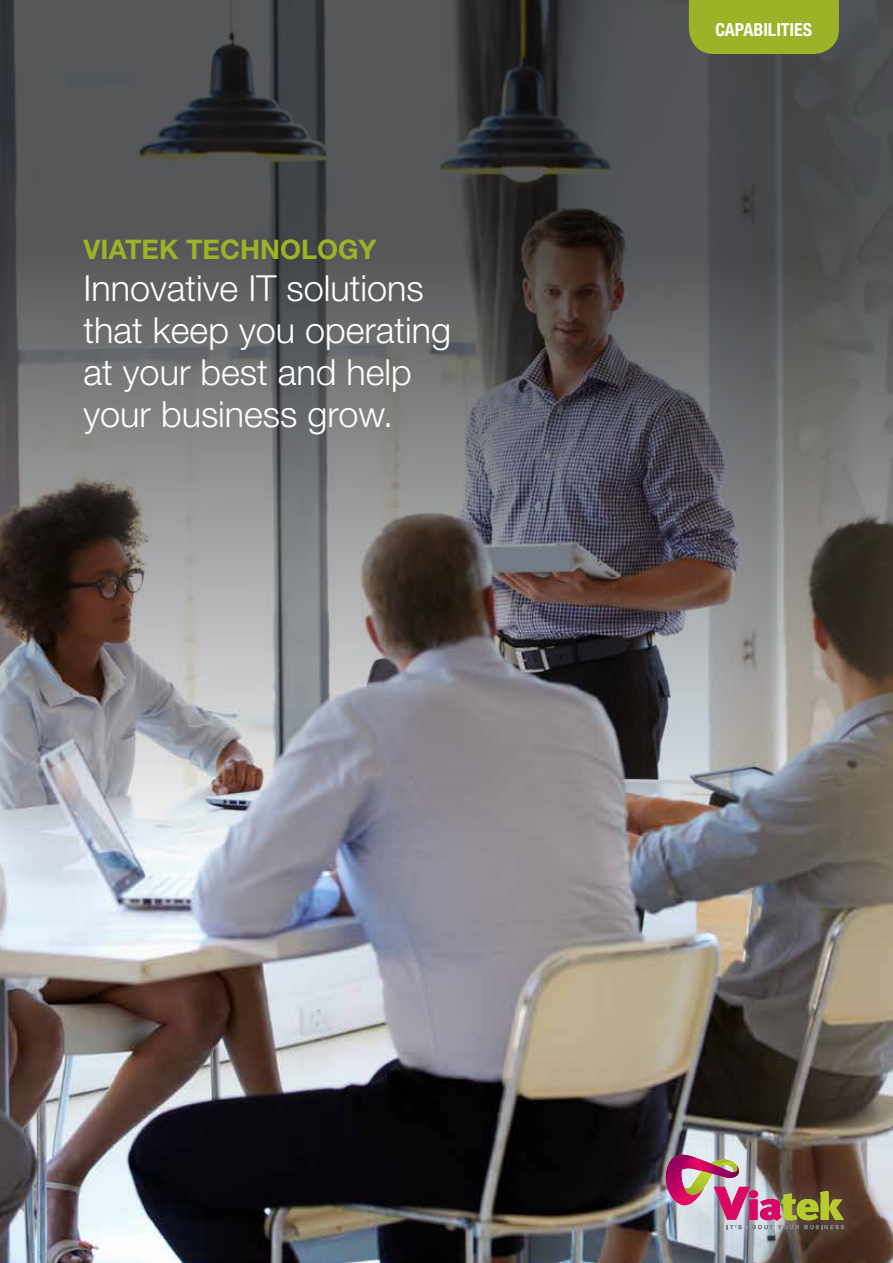
<style>
.page{position:relative;width:893px;height:1263px;background:#fff}
.page>*{position:absolute;margin:0;border:0;box-sizing:border-box;transform-origin:0 0}
.t1{font:300 36px/42px "Helvetica Neue LT Std";color:#fff}
.t2{font:700 27px "Helvetica Neue LT Std";color:#9db226}
.t3{font:700 condensed 18px "Helvetica Neue LT Std";color:#fff}
</style>
<div class="page">
<img style="left:0;top:1220px;width:893px;height:43px">
<img style="left:0;top:0;width:893px;height:1220px">
<div style="left:641px;top:1130px;width:226px;height:124px;background:#fff;opacity:.3"></div>
<div style="left:689px;top:0;width:150px;height:54px;background:#9db226"></div>
<img style="left:666px;top:1155px;width:178px;height:74px">
<p class="t2" style="left:84px;top:233px;width:295px">VIATEK TECHNOLOGY</p>
<p class="t1" style="left:84px;top:266px;width:369px">Innovative IT solutions that keep you operating at your best and help your business grow.</p>
<p class="t3" style="left:716px;top:19px;width:98px">CAPABILITIES</p>
</div>
